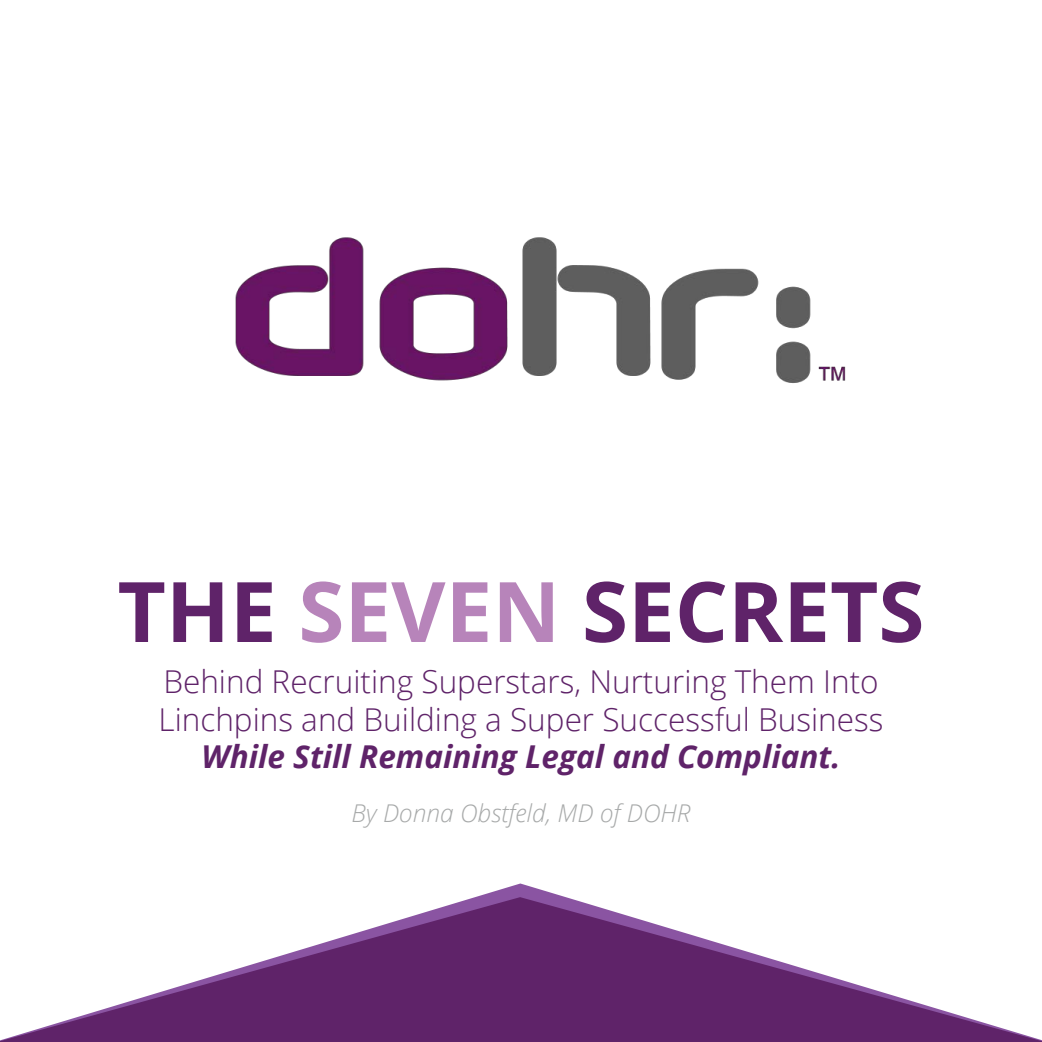
<style>
.page{position:relative;width:1042px;height:1042px;background:#fff}
.page>*{position:absolute;margin:0;border:0;box-sizing:border-box;transform-origin:0 0}
.t1{font:700 83.48px "Open Sans";color:#5f2369}
.t2{font:300 31.5px/37.8px "Open Sans";color:#5f2369}
.t3{font:italic 700 31.5px "Open Sans";color:#5f2369}
.t4{font:italic 300 24.5px "Open Sans";color:#a7a9a9}
.s1{color:#b784ba}
</style>
<div class="page">
<svg style="left:0;top:897px;width:1042px;height:145px"></svg>
<img style="left:235px;top:237px;width:611px;height:146px">
<h1 class="t1" style="left:118px;top:553px;width:808px">THE <span class="s1">SEVEN</span> SECRETS</h1>
<p class="t2" style="left:159px;top:661px;width:726px">Behind Recruiting Superstars, Nurturing Them Into<br>Linchpins and Building a Super Successful Business</p>
<p class="t3" style="left:202px;top:734px;width:640px">While Still Remaining Legal and Compliant.</p>
<p class="t4" style="left:351px;top:797px;width:341px">By Donna Obstfeld, MD of DOHR</p>
</div>
